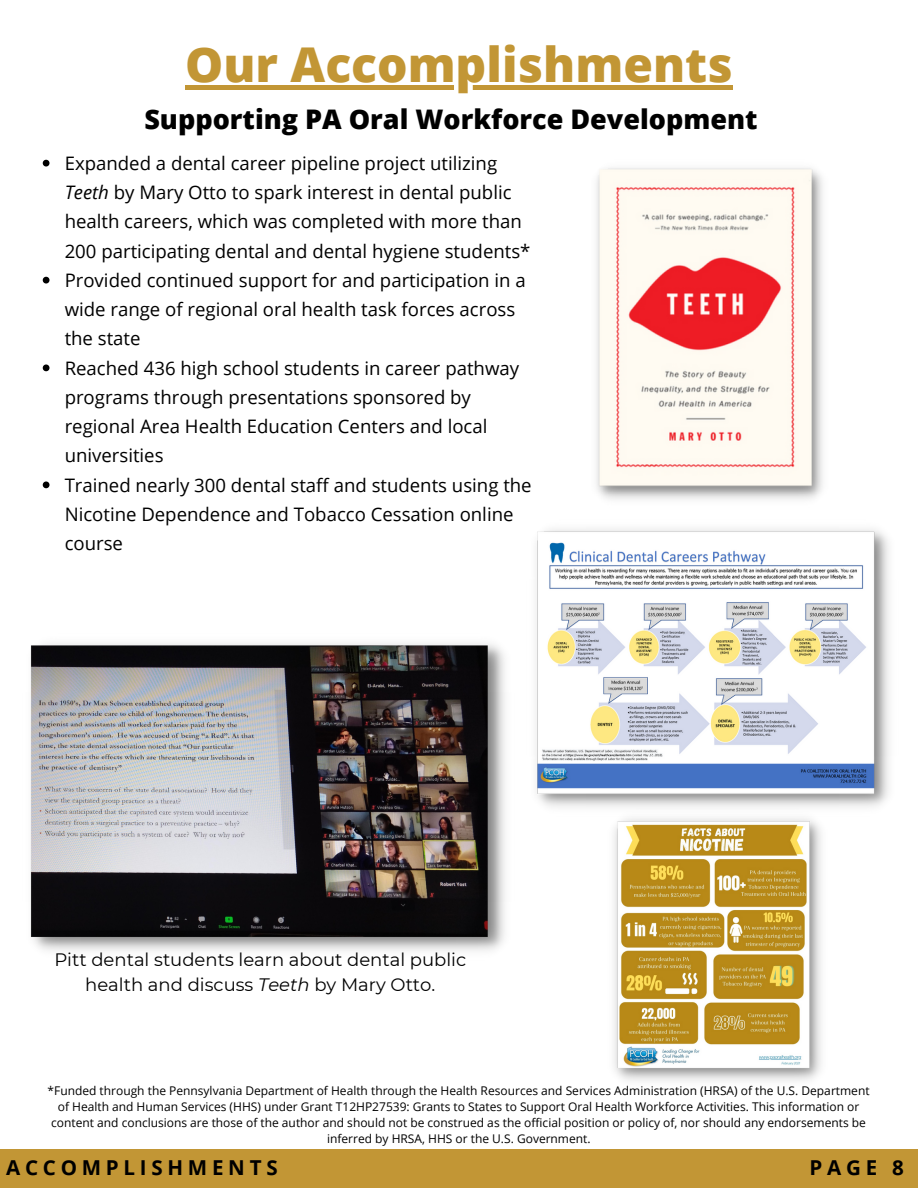
<style>
.page{position:relative;width:918px;height:1188px;background:#fff}
.page>*{position:absolute;margin:0;border:0;box-sizing:border-box;transform-origin:0 0}
.t1{font:800 48px "Open Sans";color:#c29635}
.t2{font:800 27px "Open Sans";color:#000}
.t3{font:700 20.55px "Open Sans";letter-spacing:.23em;color:#000}
.t4{font:18.6px/29.2px "Open Sans";color:#000}
.t5{font:18px/24.8px "Montserrat";color:#000;text-align:center}
.t6{font:12px/16px "Open Sans";color:#000;text-align:center}
.s1{font-style:italic}
</style>
<div class="page">
<img style="left:30px;top:643px;width:475px;height:308px">
<img style="left:596px;top:168px;width:227px;height:332px">
<img style="left:536px;top:529px;width:353px;height:278px">
<img style="left:614px;top:818px;width:207px;height:263px">
<svg style="left:43px;top:160px;width:7px;height:7px"></svg>
<svg style="left:43px;top:277px;width:7px;height:7px"></svg>
<svg style="left:43px;top:365px;width:7px;height:6px"></svg>
<svg style="left:43px;top:482px;width:7px;height:6px"></svg>
<div style="left:185px;top:85px;width:548px;height:5px;background:#c29635"></div>
<div style="left:0;top:1149px;width:918px;height:39px;background:#c29635"></div>
<p class="t1" style="left:185px;top:31px;width:549px">Our Accomplishments</p>
<p class="t2" style="left:144px;top:100px;width:615px">Supporting PA Oral Workforce Development</p>
<p class="t4" style="left:65px;top:148px;width:467px">Expanded a dental career pipeline project utilizing <span class="s1">Teeth</span> by Mary Otto to spark interest in dental public health careers, which was completed with more than 200 participating dental and dental hygiene students*</p>
<p class="t4" style="left:65px;top:265px;width:463px">Provided continued support for and participation in a wide range of regional oral health task forces across the state</p>
<p class="t4" style="left:65px;top:353px;width:456px">Reached 436 high school students in career pathway programs through presentations sponsored by regional Area Health Education Centers and local universities</p>
<p class="t4" style="left:65px;top:470px;width:469px">Trained nearly 300 dental staff and students using the<br>Nicotine Dependence and Tobacco Cessation online course</p>
<p class="t5" style="left:54px;top:947px;width:413px">Pitt dental students learn about dental public health and discuss <span class="s1">Teeth</span> by Mary Otto.</p>
<p class="t6" style="left:48px;top:1082px;width:823px">*Funded through the Pennsylvania Department of Health through the Health Resources and Services Administration (HRSA) of the U.S. Department of Health and Human Services (HHS) under Grant T12HP27539: Grants to States to Support Oral Health Workforce Activities. This information or content and conclusions are those of the author and should not be construed as the official position or policy of, nor should any endorsements be inferred by HRSA, HHS or the U.S. Government.</p>
<p class="t3" style="left:6px;top:1153px;width:273px">ACCOMPLISHMENTS</p>
<p class="t3" style="left:810px;top:1153px;width:96px">PAGE 8</p>
</div>
